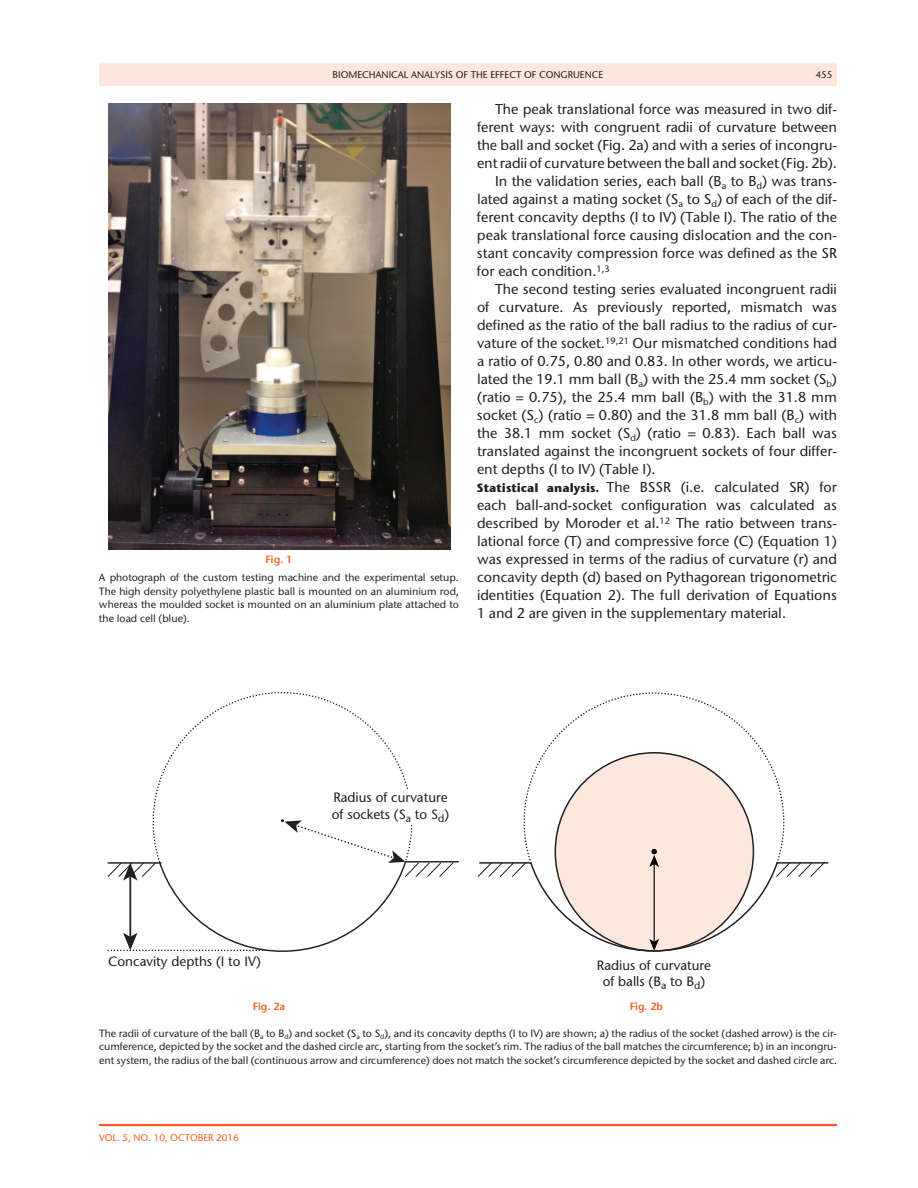
<style>
.page{position:relative;width:918px;height:1188px;background:#fff}
.page>*{position:absolute;margin:0;border:0;box-sizing:border-box;transform-origin:0 0}
.t1{font:500 14.25px "Stone Sans ITC Pro";color:#231f20}
.t2{font:500 13.5px/16.5px "Stone Sans Std";color:#231f20}
.t3{font:500 10.5px/13.5px "Stone Sans ITC Pro";color:#231f20;text-align:justify}
.t4{font:600 10.5px "Stone Sans Std";color:#ee5e26}
.t5{font:600 10.5px "Stone Sans ITC Pro";color:#f25d23}
.t6{font:500 9.75px "Stone Sans ITC Pro";color:#231f20}
.t7{font:500 9.75px "Stone Sans ITC Pro";color:#f25d23}
.s1{font-weight:700;font-size:12px}
</style>
<div class="page">
<div style="left:99px;top:63px;width:738px;height:23px;background:#fde7dc"></div>
<hr style="left:99px;top:1124px;width:738px;height:2px;background:#f25d23">
<img style="left:108px;top:104px;width:342px;height:445px">
<svg style="left:152px;top:692px;width:256px;height:127px"></svg>
<hr style="left:405px;top:861px;width:53px;height:2px;background:#231f20">
<div style="left:361px;top:790px;width:73px;height:35px;background:#fff"></div>
<svg style="left:107px;top:819px;width:347px;height:133px"></svg>
<svg style="left:523px;top:692px;width:262px;height:157px"></svg>
<hr style="left:777px;top:862px;width:51px;height:2px;background:#231f20">
<svg style="left:477px;top:849px;width:348px;height:103px"></svg>
<p class="t6" style="left:333px;top:68px;width:272px">Biomechanical analysis of the effect of congruence</p>
<p class="t6" style="left:816px;top:68px;width:18px">455</p>
<p class="t5" style="left:265px;top:553px;width:29px">Fig. 1</p>
<p class="t3" style="left:99px;top:571px;width:361px">A photograph of the custom testing machine and the experimental setup.<br>The high density polyethylene plastic ball is mounted on an aluminium rod, whereas the moulded socket is mounted on an aluminium plate attached to the load cell (blue).</p>
<p class="t1" style="left:495px;top:100px;width:344px">The peak translational force was measured in two dif-</p>
<p class="t1" style="left:477px;top:118px;width:362px">ferent ways: with congruent radii of curvature between</p>
<p class="t1" style="left:477px;top:136px;width:362px">the ball and socket (Fig. 2a) and with a series of incongru-</p>
<p class="t1" style="left:477px;top:154px;width:362px">ent radii of curvature between the ball and socket (Fig. 2b).</p>
<p class="t1" style="left:495px;top:172px;width:343px">In the validation series, each ball (B<sub>a</sub> to B<sub>d</sub>) was trans-</p>
<p class="t1" style="left:477px;top:190px;width:361px">lated against a mating socket (S<sub>a</sub> to S<sub>d</sub>) of each of the dif-</p>
<p class="t1" style="left:477px;top:208px;width:362px">ferent concavity depths (I to IV) (Table I). The ratio of the</p>
<p class="t1" style="left:477px;top:226px;width:361px">peak translational force causing dislocation and the con-</p>
<p class="t1" style="left:477px;top:244px;width:362px">stant concavity compression force was defined as the SR</p>
<p class="t1" style="left:477px;top:262px;width:134px">for each condition.<sup>1,3</sup></p>
<p class="t1" style="left:495px;top:280px;width:343px">The second testing series evaluated incongruent radii</p>
<p class="t1" style="left:477px;top:298px;width:361px">of curvature. As previously reported, mismatch was</p>
<p class="t1" style="left:477px;top:316px;width:362px">defined as the ratio of the ball radius to the radius of cur-</p>
<p class="t1" style="left:477px;top:334px;width:361px">vature of the socket.<sup>19,21</sup> Our mismatched conditions had</p>
<p class="t1" style="left:477px;top:352px;width:361px">a ratio of 0.75, 0.80 and 0.83. In other words, we articu-</p>
<p class="t1" style="left:477px;top:370px;width:361px">lated the 19.1 mm ball (B<sub>a</sub>) with the 25.4 mm socket (S<sub>b</sub>)</p>
<p class="t1" style="left:477px;top:388px;width:362px">(ratio = 0.75), the 25.4 mm ball (B<sub>b</sub>) with the 31.8 mm</p>
<p class="t1" style="left:477px;top:406px;width:362px">socket (S<sub>c</sub>) (ratio = 0.80) and the 31.8 mm ball (B<sub>c</sub>) with</p>
<p class="t1" style="left:477px;top:424px;width:361px">the 38.1 mm socket (S<sub>d</sub>) (ratio = 0.83). Each ball was</p>
<p class="t1" style="left:477px;top:442px;width:361px">translated against the incongruent sockets of four differ-</p>
<p class="t1" style="left:477px;top:460px;width:180px">ent depths (I to IV) (Table I).</p>
<p class="t1" style="left:477px;top:478px;width:362px"><span class="s1">Statistical analysis.</span> The BSSR (i.e. calculated SR) for</p>
<p class="t1" style="left:477px;top:496px;width:361px">each ball-and-socket configuration was calculated as</p>
<p class="t1" style="left:477px;top:514px;width:361px">described by Moroder et al.<sup>12</sup> The ratio between trans-</p>
<p class="t1" style="left:477px;top:532px;width:362px">lational force (T) and compressive force (C) (Equation 1)</p>
<p class="t1" style="left:477px;top:550px;width:361px">was expressed in terms of the radius of curvature (r) and</p>
<p class="t1" style="left:477px;top:568px;width:362px">concavity depth (d) based on Pythagorean trigonometric</p>
<p class="t1" style="left:477px;top:586px;width:361px">identities (Equation 2). The full derivation of Equations</p>
<p class="t1" style="left:477px;top:604px;width:311px">1 and 2 are given in the supplementary material.</p>
<p class="t2" style="left:108px;top:953px;width:154px">Concavity depths (I to IV)</p>
<p class="t2" style="left:332px;top:789px;width:119px">Radius of curvature of sockets (S<sub>a</sub> to S<sub>d</sub>)</p>
<p class="t2" style="left:597px;top:957px;width:116px;text-align:center">Radius of curvature of balls (B<sub>a</sub> to B<sub>d</sub>)</p>
<p class="t4" style="left:253px;top:1000px;width:34px">Fig. 2a</p>
<p class="t4" style="left:630px;top:1000px;width:35px">Fig. 2b</p>
<p class="t3" style="left:99px;top:1026px;width:740px">The radii of curvature of the ball (B<sub>a</sub> to B<sub>d</sub>) and socket (S<sub>a</sub> to S<sub>d</sub>), and its concavity depths (I to IV) are shown; a) the radius of the socket (dashed arrow) is the cir&shy;cumference, depicted by the socket and the dashed circle arc, starting from the socket’s rim. The radius of the ball matches the circumference; b) in an incongru&shy;ent system, the radius of the ball (continuous arrow and circumference) does not match the socket’s circumference depicted by the socket and dashed circle arc.</p>
<p class="t7" style="left:99px;top:1132px;width:141px">vol. 5, No. 10, October 2016</p>
</div>
